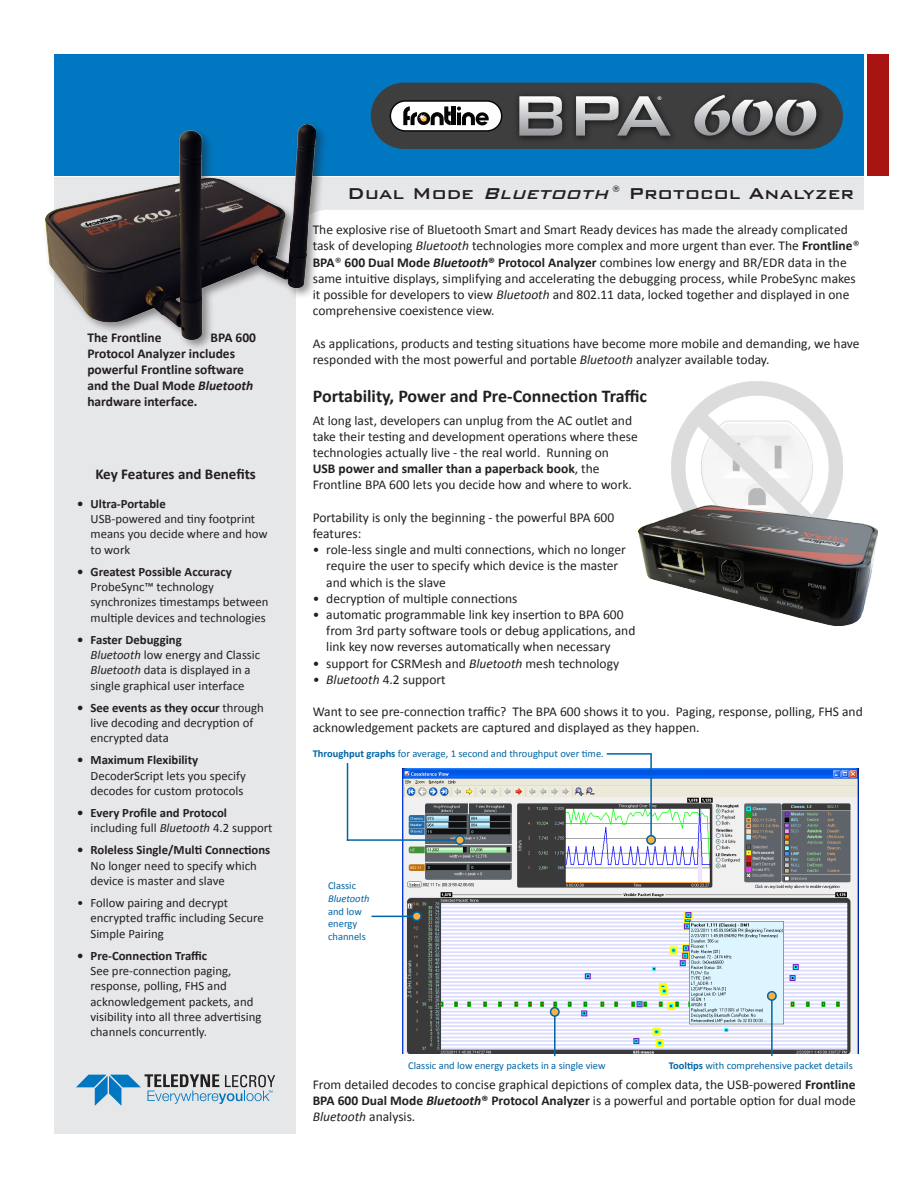
<style>
.page{position:relative;width:918px;height:1188px;background:#fff}
.page>*{position:absolute;margin:0;border:0;box-sizing:border-box;transform-origin:0 0}
.t1{font:italic 500 21px "Bank Gothic BT";color:#231f20}
.t2{font:500 21px "Bank Gothic BT";color:#231f20}
.t3{font:700 18px "Calibri";color:#231f20}
.t4{font:700 15px "Calibri";color:#231f20}
.t5{font:13.5px/16.2px "Calibri";color:#231f20}
.t6{font:700 13.5px/16.2px "Calibri";color:#231f20}
.t7{font:italic 13.5px "Calibri";color:#231f20}
.t8{font:12.75px/15.3px "Calibri";color:#231f20}
.t9{font:700 12.75px/15.3px "Calibri";color:#231f20}
.t10{font:10.5px/12.6px "Calibri";color:#0065a4}
.t11{font:500 9px "Bank Gothic BT";color:#231f20}
.s1{font-style:italic}
.s2{font-weight:700}
.s3{font-weight:400}
.s4{font-weight:400;font-style:italic}
.s5{font-style:normal}
.s6{font-weight:700;font-style:italic}
</style>
<div class="page">
<div style="left:54px;top:177px;width:810px;height:957px;background:#e6e7e9"></div>
<div style="left:296px;top:210px;width:598px;height:957px;background:#fff;border-radius:30px"></div>
<div style="left:867px;top:54px;width:22px;height:122px;background:#a71411"></div>
<div style="left:54px;top:54px;width:810px;height:122px;background:#0077c0"></div>
<img style="left:402px;top:769px;width:457px;height:284px">
<hr style="left:372px;top:916px;width:49px;height:1px;background:#0065a4">
<div style="left:413px;top:912px;width:8px;height:8px;background:#fbb03f;border-radius:50%"></div>
<div style="left:412px;top:911px;width:10px;height:10px;border:2px solid #0065a4;border-radius:50%"></div>
<hr style="left:650px;top:754px;width:2px;height:89px;background:#0065a4">
<hr style="left:607px;top:753px;width:45px;height:2px;background:#0065a4">
<div style="left:647px;top:836px;width:8px;height:8px;background:#fbb03f;border-radius:50%"></div>
<div style="left:646px;top:835px;width:10px;height:10px;border:2px solid #0065a4;border-radius:50%"></div>
<hr style="left:771px;top:996px;width:2px;height:60px;background:#0065a4">
<div style="left:768px;top:992px;width:8px;height:8px;background:#fbb03f;border-radius:50%"></div>
<div style="left:767px;top:991px;width:10px;height:10px;border:2px solid #0065a4;border-radius:50%"></div>
<hr style="left:554px;top:1012px;width:2px;height:44px;background:#0065a4">
<div style="left:551px;top:1008px;width:8px;height:8px;background:#fbb03f;border-radius:50%"></div>
<div style="left:550px;top:1007px;width:10px;height:10px;border:2px solid #0065a4;border-radius:50%"></div>
<hr style="left:347px;top:839px;width:116px;height:2px;background:#0065a4">
<hr style="left:347px;top:763px;width:1px;height:78px;background:#0065a4">
<div style="left:456px;top:836px;width:8px;height:8px;background:#fbb03f;border-radius:50%"></div>
<div style="left:455px;top:835px;width:10px;height:10px;border:2px solid #0065a4;border-radius:50%"></div>
<img style="left:671px;top:382px;width:172px;height:123px">
<img style="left:638px;top:505px;width:239px;height:120px">
<div style="left:42px;top:121px;width:286px;height:230px;background:#231f20;opacity:.5"></div>
<img style="left:45px;top:124px;width:270px;height:215px">
<svg style="left:76px;top:1074px;width:199px;height:32px"></svg>
<div style="left:371px;top:83px;width:472px;height:66px;background:#3e3e3f;border-radius:33px"></div>
<img style="left:517px;top:86px;width:310px;height:60px">
<svg style="left:519px;top:96px;width:43px;height:40px"></svg>
<svg style="left:694px;top:95px;width:122px;height:41px"></svg>
<svg style="left:390px;top:100px;width:112px;height:32px;background:#9e9d9c"></svg>
<svg style="left:576px;top:96px;width:95px;height:40px"></svg>
<p class="t6" style="left:87px;top:329px;width:76px">The Frontline</p>
<p class="t6" style="left:87px;top:329px;width:170px;text-indent:123px">BPA 600<br>Protocol Analyzer includes powerful Frontline software and the Dual Mode <span class="s1">Bluetooth </span>hardware interface.</p>
<p class="t4" style="left:95px;top:464px;width:162px">Key Features and Benefits</p>
<p class="t8" style="left:91px;top:496px;width:178px;text-indent:-14px"><span class="s2">• Ultra-Portable<br></span>USB-powered and tiny footprint means you decide where and how to work</p>
<p class="t8" style="left:91px;top:564px;width:179px;text-indent:-14px"><span class="s2">• Greatest Possible Accuracy<br></span>ProbeSync™ technology synchronizes timestamps between multiple devices and technologies</p>
<p class="t8" style="left:91px;top:632px;width:171px;text-indent:-14px"><span class="s2">• Faster Debugging<br></span><span class="s1">Bluetooth</span> low energy and Classic<br><span class="s1">Bluetooth</span> data is displayed in a single graphical user interface</p>
<p class="t8" style="left:91px;top:700px;width:175px;text-indent:-14px"><span class="s2">• See events as they occur</span> through live decoding and decryption of encrypted data</p>
<p class="t8" style="left:91px;top:752px;width:157px;text-indent:-14px"><span class="s2">• Maximum Flexibility<br></span>DecoderScript lets you specify decodes for custom protocols</p>
<p class="t9" style="left:91px;top:805px;width:184px;text-indent:-14px">• Every Profile and Protocol <span class="s3">including full</span> <span class="s4">Bluetooth</span> <span class="s3">4.2 support</span></p>
<p class="t8" style="left:91px;top:842px;width:181px;text-indent:-14px"><span class="s2">• Roleless Single/Multi Connections<br></span>No longer need to specify which device is master and slave</p>
<p class="t8" style="left:91px;top:895px;width:175px;text-indent:-14px">• Follow pairing and decrypt encrypted traffic including Secure<br>Simple Pairing</p>
<p class="t8" style="left:91px;top:948px;width:172px;text-indent:-14px"><span class="s2">• Pre-Connection Traffic<br></span>See pre-connection paging, response, polling, FHS and acknowledgement packets, and visibility into all three advertising channels concurrently.</p>
<p class="t11" style="left:613px;top:185px;width:9px">®</p>
<p class="t1" style="left:347px;top:182px;width:269px"><span class="s5">D u a l M o d e</span> Bluetooth</p>
<p class="t2" style="left:628px;top:182px;width:227px">Protocol Analyzer</p>
<p class="t5" style="left:313px;top:222px;width:548px">The explosive rise of Bluetooth Smart and Smart Ready devices has made the already complicated task of developing <span class="s1">Bluetooth</span> technologies more complex and more urgent than ever. The <span class="s2">Frontline</span>® <span class="s2">BPA</span>® <span class="s2">600 Dual Mode</span> <span class="s6">Bluetooth</span><span class="s2">® Protocol Analyzer</span> combines low energy and BR/EDR data in the same intuitive displays, simplifying and accelerating the debugging process, while ProbeSync makes it possible for developers to view <span class="s1">Bluetooth</span> and 802.11 data, locked together and displayed in one comprehensive coexistence view.</p>
<p class="t5" style="left:313px;top:335px;width:548px">As applications, products and testing situations have become more mobile and demanding, we have responded with the most powerful and portable <span class="s1">Bluetooth</span> analyzer available today.</p>
<p class="t3" style="left:313px;top:384px;width:336px">Portability, Power and Pre-Connection Traffic</p>
<p class="t5" style="left:313px;top:412px;width:327px">At long last, developers can unplug from the AC outlet and take their testing and development operations where these technologies actually live - the real world. Running on</p>
<p class="t5" style="left:313px;top:461px;width:321px"><span class="s2">USB power and smaller than a paperback book</span>, the<br>Frontline BPA 600 lets you decide how and where to work.</p>
<p class="t5" style="left:313px;top:509px;width:303px">Portability is only the beginning - the powerful BPA 600 features:</p>
<p class="t5" style="left:326px;top:542px;width:301px;text-indent:-14px">• role-less single and multi connections, which no longer require the user to specify which device is the master and which is the slave</p>
<p class="t5" style="left:313px;top:590px;width:206px">• decryption of multiple connections</p>
<p class="t5" style="left:326px;top:607px;width:311px;text-indent:-14px">• automatic programmable link key insertion to BPA 600 from 3rd party software tools or debug applications, and link key now reverses automatically when necessary</p>
<p class="t5" style="left:313px;top:655px;width:308px">• support for CSRMesh and <span class="s1">Bluetooth</span> mesh technology</p>
<p class="t7" style="left:313px;top:670px;width:135px">• Bluetooth <span class="s5">4.2 support</span></p>
<p class="t5" style="left:313px;top:704px;width:552px">Want to see pre-connection traffic? The BPA 600 shows it to you. Paging, response, polling, FHS and acknowledgement packets are captured and displayed as they happen.</p>
<p class="t10" style="left:313px;top:747px;width:293px"><span class="s2">Throughput graphs</span> for average, 1 second and throughput over time.</p>
<p class="t10" style="left:328px;top:880px;width:43px">Classic<br><span class="s1">Bluetooth </span>and low energy channels</p>
<p class="t10" style="left:408px;top:1059px;width:199px">Classic and low energy packets in a single view</p>
<p class="t10" style="left:669px;top:1059px;width:185px"><span class="s2">Tooltips</span> with comprehensive packet details</p>
<p class="t5" style="left:313px;top:1076px;width:545px;text-align:justify">From detailed decodes to concise graphical depictions of complex data, the USB-powered <span class="s2">Frontline BPA 600 Dual Mode</span> <span class="s6">Bluetooth</span><span class="s2">® Protocol Analyzer</span> is a powerful and portable option for dual mode <span class="s1">Bluetooth</span> analysis.</p>
</div>
